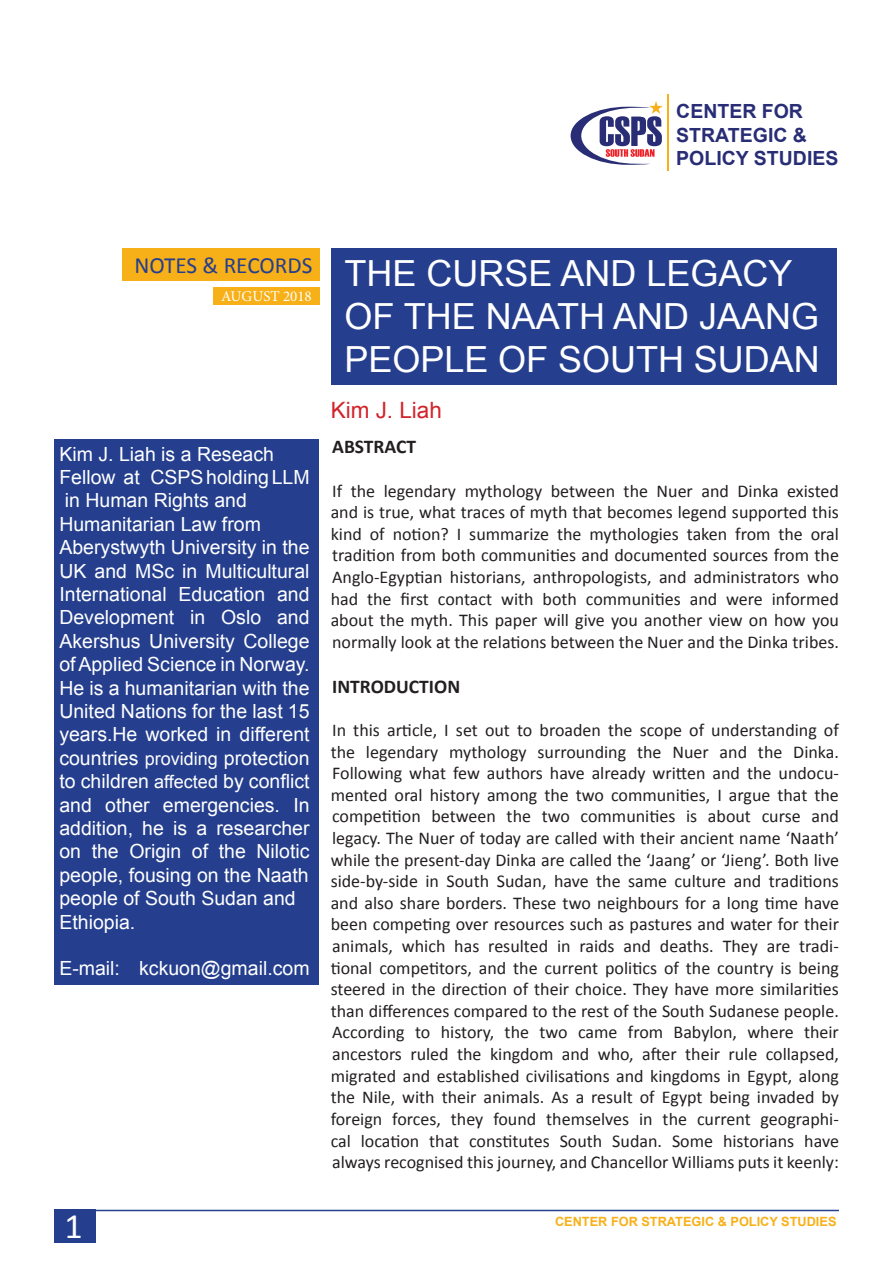
<style>
.page{position:relative;width:893px;height:1263px;background:#fff}
.page>*{position:absolute;margin:0;border:0;box-sizing:border-box;transform-origin:0 0}
.t1{font:36px/43.2px "Arial";color:#fff}
.t2{font:36px "Calibri";color:#fff}
.t3{font:23.25px "Calibri";color:#253f8e}
.t4{font:22.5px "Arial";color:#d1232a}
.t5{font:19.5px/23.4px "Arial";color:#fff;text-align:justify}
.t6{font:700 19.5px "Arial";color:#282d75}
.t7{font:700 19.5px "Calibri";color:#231f20}
.t8{font:18px/21.6px "Calibri";color:#231f20;text-align:justify}
.t9{font:15px "Minion Pro";color:#fff}
.t10{font:700 12.75px "Arial";color:#f8b018}
.s1{font-size:18px}
</style>
<div class="page">
<div style="left:54px;top:1210px;width:42px;height:33px;background:#253f8e"></div>
<hr style="left:54px;top:1210px;width:785px;height:1px;background:#253f8e">
<div style="left:331px;top:248px;width:506px;height:137px;background:#253f8e"></div>
<div style="left:122px;top:248px;width:198px;height:33px;background:#f8b018"></div>
<div style="left:213px;top:287px;width:107px;height:18px;background:#f8b018"></div>
<svg style="left:571px;top:101px;width:92px;height:64px"></svg>
<hr style="left:668px;top:94px;width:1px;height:77px;background:#f8b018">
<div style="left:54px;top:439px;width:265px;height:545px;background:#253f8e"></div>
<p class="t6" style="left:676px;top:98px;width:128px">CENTER FOR</p>
<p class="t6" style="left:676px;top:122px;width:132px">STRATEGIC &amp;</p>
<p class="t6" style="left:676px;top:145px;width:164px">POLICY STUDIES</p>
<p class="t3" style="left:134px;top:250px;width:180px">NOTES &amp; RECORDS</p>
<p class="t9" style="left:221px;top:286px;width:92px">AUGUST 2018</p>
<p class="t5" style="left:59px;top:442px;width:216px">Kim J. Liah is a Reseach</p>
<p class="t5" style="left:59px;top:466px;width:252px">Fellow at CSPS holding LLM</p>
<p class="t5" style="left:65px;top:489px;width:184px">in Human Rights and</p>
<p class="t5" style="left:59px;top:512px;width:203px">Humanitarian Law from</p>
<p class="t5" style="left:59px;top:536px;width:252px">Aberystwyth University in the UK and MSc in Multicultural International Education and Development in Oslo and</p>
<p class="t5" style="left:59px;top:629px;width:252px">Akershus University College of Applied Science in Norway.<br>He is a humanitarian with the United Nations for the last 15 years.He worked in different countries <span class="s1">providing</span> protection to children <span class="s1">affected</span> by conflict and other emergencies. In addition, he is a researcher on the Origin of the Nilotic people, fousing on the Naath</p>
<p class="t5" style="left:59px;top:887px;width:238px">people of South Sudan and</p>
<p class="t5" style="left:59px;top:910px;width:77px">Ethiopia.</p>
<p class="t5" style="left:59px;top:957px;width:252px">E-mail: kckuon@gmail.com</p>
<p class="t1" style="left:344px;top:252px;width:477px">THE CURSE AND LEGACY<br>OF THE NAATH AND JAANG<br>PEOPLE OF SOUTH SUDAN</p>
<p class="t4" style="left:331px;top:395px;width:113px">Kim J. Liah</p>
<p class="t7" style="left:332px;top:434px;width:86px">ABSTRACT</p>
<p class="t8" style="left:331px;top:480px;width:510px">If the legendary mythology between the Nuer and Dinka existed and is true, what traces of myth that becomes legend supported this kind of notion? I summarize the mythologies taken from the oral</p>
<p class="t8" style="left:332px;top:545px;width:508px">tradition from both communities and documented sources from the</p>
<p class="t8" style="left:331px;top:566px;width:510px">Anglo-Egyptian historians, anthropologists, and administrators who had the first contact with both communities and were informed about the myth. This paper will give you another view on how you</p>
<p class="t8" style="left:332px;top:631px;width:508px">normally look at the relations between the Nuer and the Dinka tribes.</p>
<p class="t7" style="left:332px;top:674px;width:130px">INTRODUCTION</p>
<p class="t8" style="left:331px;top:719px;width:510px">In this article, I set out to broaden the scope of understanding of the legendary mythology surrounding the Nuer and the Dinka.</p>
<p class="t8" style="left:331px;top:762px;width:510px">Following what few authors have already written and the undocu&shy;mented oral history among the two communities, I argue that the</p>
<p class="t8" style="left:332px;top:806px;width:508px">competition between the two communities is about curse and</p>
<p class="t8" style="left:331px;top:827px;width:510px">legacy. The Nuer of today are called with their ancient name ‘Naath’ while the present-day Dinka are called the ‘Jaang’ or ‘Jieng’. Both live side-by-side in South Sudan, have the same culture and traditions and also share borders. These two neighbours for a long time have been competing over resources such as pastures and water for their</p>
<p class="t8" style="left:331px;top:935px;width:510px">animals, which has resulted in raids and deaths. They are tradi&shy;tional competitors, and the current politics of the country is being steered in the direction of their choice. They have more similarities than differences compared to the rest of the South Sudanese people.</p>
<p class="t8" style="left:332px;top:1022px;width:508px">According to history, the two came from Babylon, where their</p>
<p class="t8" style="left:331px;top:1043px;width:510px">ancestors ruled the kingdom and who, after their rule collapsed, migrated and established civilisations and kingdoms in Egypt, along the Nile, with their animals. As a result of Egypt being invaded by foreign forces, they found themselves in the current geographi&shy;cal location that constitutes South Sudan. Some historians have</p>
<p class="t8" style="left:332px;top:1151px;width:508px">always recognised this journey, and Chancellor Williams puts it keenly:</p>
<p class="t2" style="left:65px;top:1204px;width:20px">1</p>
<p class="t10" style="left:555px;top:1213px;width:283px">CENTER FOR STRATEGIC &amp; POLICY STUDIES</p>
</div>
